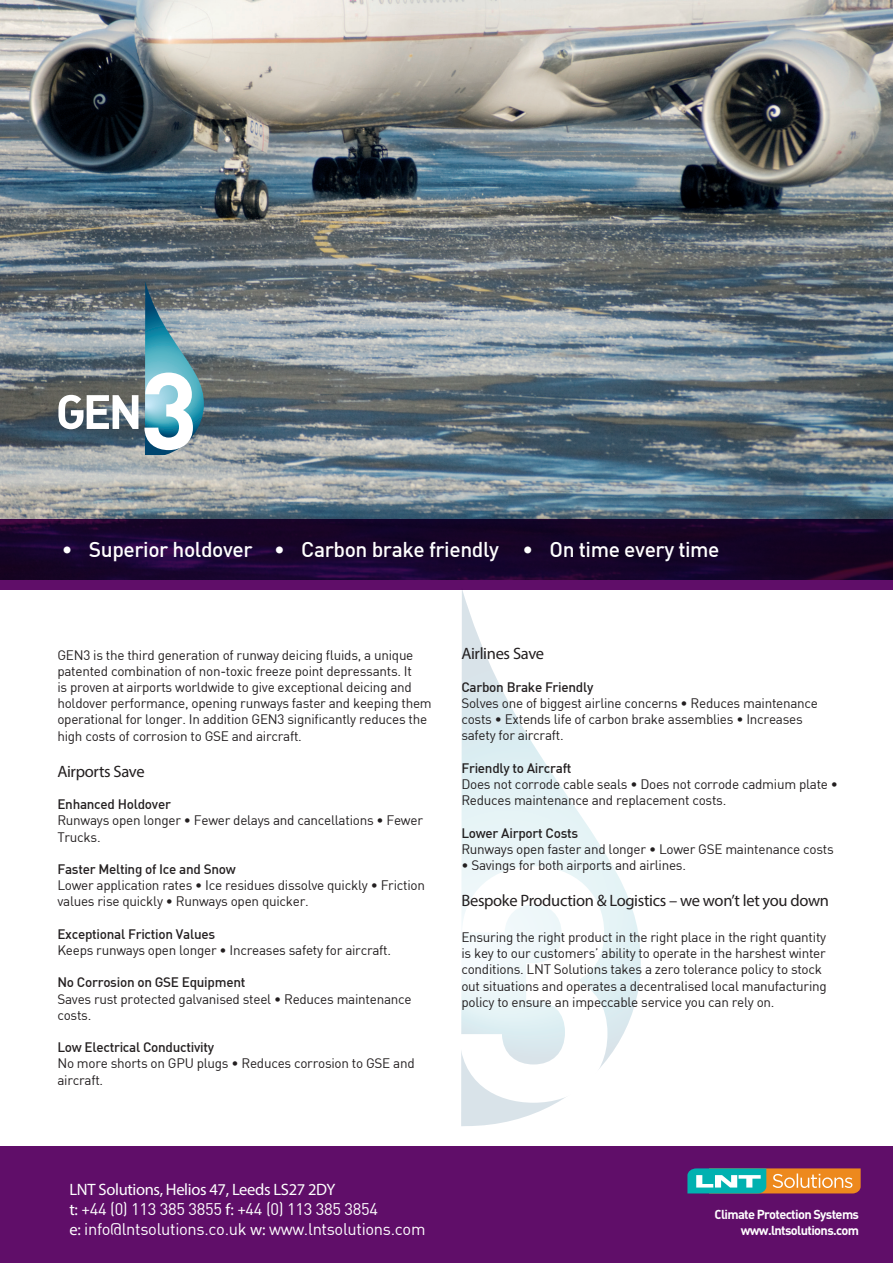
<style>
.page{position:relative;width:893px;height:1263px;background:#fff}
.page>*{position:absolute;margin:0;border:0;box-sizing:border-box;transform-origin:0 0}
.t1{font:500 21px "DIN";letter-spacing:-.02em;color:#fff}
.t2{font:16.5px "DIN";letter-spacing:-.02em;color:#fff}
.t3{font:16.5px "Myriad Pro";letter-spacing:-.02em;color:#231f20}
.t4{font:16.5px "Myriad Pro";letter-spacing:-.02em;color:#fff}
.t5{font:13.5px/16.2px "DIN";letter-spacing:-.02em;color:#231f20}
.t6{font:500 13.5px "DIN";letter-spacing:-.02em;color:#231f20}
.t7{font:700 12.9px/15.8px "DIN";letter-spacing:-.05em;color:#fff;text-align:right}
.s1{font-family:"Myriad Pro"}
</style>
<div class="page">
<svg style="left:461px;top:590px;width:180px;height:536px"></svg>
<svg style="left:461px;top:866px;width:146px;height:237px"></svg>
<img style="left:0;top:0;width:893px;height:519px">
<svg style="left:0;top:519px;width:893px;height:71px;background:#220533"></svg>
<div style="left:0;top:1147px;width:893px;height:116px;background:#600e69"></div>
<svg style="left:687px;top:1168px;width:174px;height:25px;background:#9da877"></svg>
<svg style="left:58px;top:395px;width:80px;height:34px"></svg>
<svg style="left:144px;top:281px;width:60px;height:174px"></svg>
<p class="t1" style="left:62px;top:536px;width:192px">• Superior holdover</p>
<p class="t1" style="left:274px;top:536px;width:226px">• Carbon brake friendly</p>
<p class="t1" style="left:523px;top:536px;width:198px">• On time every time</p>
<p class="t5" style="left:57px;top:646px;width:376px">GEN3 is the third generation of runway deicing fluids, a unique patented combination of non-toxic freeze point depressants. It<br>is proven at airports worldwide to give exceptional deicing and holdover performance, opening runways faster and keeping them operational for longer. In addition GEN3 significantly reduces the high costs of corrosion to GSE and aircraft.</p>
<p class="t3" style="left:57px;top:761px;width:89px">Airports Save</p>
<p class="t6" style="left:57px;top:795px;width:115px">Enhanced Holdover</p>
<p class="t5" style="left:57px;top:812px;width:367px">Runways open longer • Fewer delays and cancellations • Fewer<br>Trucks.</p>
<p class="t6" style="left:57px;top:860px;width:180px">Faster Melting of Ice and Snow</p>
<p class="t5" style="left:57px;top:877px;width:369px">Lower application rates • Ice residues dissolve quickly • Friction values rise quickly • Runways open quicker.</p>
<p class="t6" style="left:57px;top:925px;width:159px">Exceptional Friction Values</p>
<p class="t5" style="left:57px;top:942px;width:335px">Keeps runways open longer • Increases safety for aircraft.</p>
<p class="t6" style="left:57px;top:974px;width:189px">No Corrosion on GSE Equipment</p>
<p class="t5" style="left:57px;top:990px;width:356px">Saves rust protected galvanised steel • Reduces maintenance costs.</p>
<p class="t6" style="left:57px;top:1038px;width:158px">Low Electrical Conductivity</p>
<p class="t5" style="left:57px;top:1055px;width:359px">No more shorts on GPU plugs • Reduces corrosion to GSE and aircraft.</p>
<p class="t3" style="left:461px;top:644px;width:84px">Airlines Save</p>
<p class="t6" style="left:461px;top:678px;width:134px">Carbon Brake Friendly</p>
<p class="t5" style="left:461px;top:695px;width:358px">Solves one of biggest airline concerns • Reduces maintenance costs • Extends life of carbon brake assemblies • Increases safety for aircraft.</p>
<p class="t6" style="left:461px;top:759px;width:112px">Friendly to Aircraft</p>
<p class="t5" style="left:461px;top:776px;width:378px">Does not corrode cable seals • Does not corrode cadmium plate •<br>Reduces maintenance and replacement costs.</p>
<p class="t6" style="left:461px;top:824px;width:118px">Lower Airport Costs</p>
<p class="t5" style="left:461px;top:840px;width:374px">Runways open faster and longer • Lower GSE maintenance costs</p>
<p class="t5" style="left:461px;top:857px;width:226px">• Savings for both airports and airlines.</p>
<p class="t3" style="left:461px;top:890px;width:369px">Bespoke Production &amp; Logistics – we won’t let you down</p>
<p class="t5" style="left:461px;top:929px;width:367px">Ensuring the right product in the right place in the right quantity is key to our customers’ ability to operate in the harshest winter conditions. LNT Solutions takes a zero tolerance policy to stock out situations and operates a decentralised local manufacturing policy to ensure an impeccable service you can rely on.</p>
<p class="t4" style="left:69px;top:1179px;width:267px">LNT Solutions, Helios 47, Leeds LS27 2DY</p>
<p class="t2" style="left:69px;top:1199px;width:310px"><span class="s1">t:</span> +44 (0) 113 385 3855 <span class="s1">f:</span> +44 (0) 113 385 3854</p>
<p class="t2" style="left:69px;top:1218px;width:358px"><span class="s1">e:</span> info@lntsolutions.co.uk <span class="s1">w:</span> www.lntsolutions.com</p>
<p class="t7" style="left:714px;top:1206px;width:146px">Climate Protection Systems www.lntsolutions.com</p>
</div>
